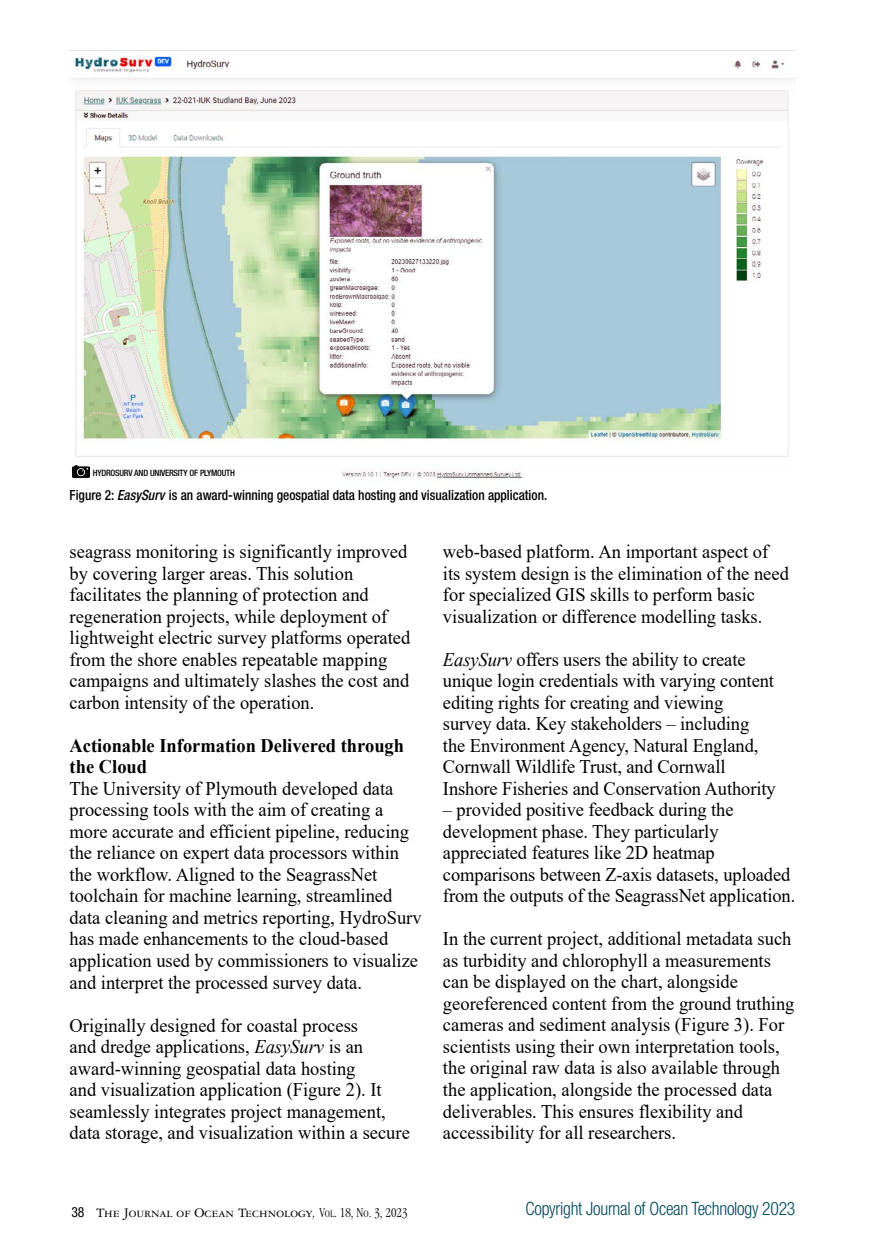
<style>
.page{position:relative;width:882px;height:1260px;background:#fff}
.page>*{position:absolute;margin:0;border:0;box-sizing:border-box;transform-origin:0 0}
.t1{font:19.25px/21.5px "Times New Roman";color:#000;scale:.96 1}
.t2{font:700 19.25px/21.5px "Times New Roman";color:#000;scale:.96 1}
.t3{font:300 condensed 18.38px "Helvetica Neue LT Std";letter-spacing:-.015em;color:#00495e;scale:.96 1}
.t4{font:500 condensed 14px "Helvetica Neue LT Std";color:#000;scale:.95 1}
.t5{font:14px "Garamond Three SC";color:#000}
.t6{font:500 condensed 8.75px "Helvetica Neue LT Std";letter-spacing:-.025em;color:#000}
.s1{font-style:italic}
.s2{font-family:"Helvetica Neue LT Std";font-stretch:condensed}
.s3{font-family:"Garamond";font-weight:300;font-style:italic;font-stretch:condensed}
.s4{font-family:"Garamond";font-weight:300;font-stretch:condensed}
.s5{font-family:"Garamond";font-weight:300;font-stretch:condensed;font-size:10.5px}
</style>
<div class="page">
<img style="left:70px;top:51px;width:725px;height:428px">
<svg style="left:72px;top:465px;width:18px;height:13px"></svg>
<p class="t6" style="left:93px;top:467px;width:144px">HYDROSURV AND UNIVERSITY OF PLYMOUTH</p>
<p class="t4" style="left:70px;top:487px;width:504px">Figure 2: <span class="s1">EasySurv</span> is an award-winning geospatial data hosting and visualization application.</p>
<p class="t1" style="left:70px;top:540px;width:356px">seagrass monitoring is significantly improved by covering larger areas. This solution facilitates the planning of protection and regeneration projects, while deployment of lightweight electric survey platforms operated from the shore enables repeatable mapping campaigns and ultimately slashes the cost and carbon intensity of the operation.</p>
<p class="t2" style="left:70px;top:734px;width:350px">Actionable Information Delivered through the Cloud</p>
<p class="t1" style="left:70px;top:777px;width:368px">The University of Plymouth developed data processing tools with the aim of creating a more accurate and efficient pipeline, reducing the reliance on expert data processors within the workflow. Aligned to the SeagrassNet toolchain for machine learning, streamlined data cleaning and metrics reporting, HydroSurv has made enhancements to the cloud-based application used by commissioners to visualize and interpret the processed survey data.</p>
<p class="t1" style="left:70px;top:1014px;width:356px">Originally designed for coastal process<br>and dredge applications, <span class="s1">EasySurv</span> is an award-winning geospatial data hosting<br>and visualization application (Figure 2). It seamlessly integrates project management, data storage, and visualization within a secure</p>
<p class="t1" style="left:443px;top:540px;width:362px">web-based platform. An important aspect of its system design is the elimination of the need for specialized GIS skills to perform basic visualization or difference modelling tasks.</p>
<p class="t1" style="left:443px;top:648px;width:348px"><span class="s1">EasySurv</span> offers users the ability to create unique login credentials with varying content editing rights for creating and viewing survey data. Key stakeholders – including the Environment Agency, Natural England, Cornwall Wildlife Trust, and Cornwall Inshore Fisheries and Conservation Authority</p>
<p class="t1" style="left:443px;top:798px;width:369px">– provided positive feedback during the development phase. They particularly appreciated features like 2D heatmap comparisons between Z-axis datasets, uploaded from the outputs of the SeagrassNet application.</p>
<p class="t1" style="left:443px;top:928px;width:368px">In the current project, additional metadata such as turbidity and chlorophyll a measurements can be displayed on the chart, alongside georeferenced content from the ground truthing cameras and sediment analysis (Figure 3). For scientists using their own interpretation tools, the original raw data is also available through the application, alongside the processed data deliverables. This ensures flexibility and accessibility for all researchers.</p>
<p class="t5" style="left:71px;top:1205px;width:338px"><span class="s2">38</span> The Journal of Ocean Technology<span class="s3">,</span> <span class="s4">V</span><span class="s5">ol</span><span class="s4">. 18, N</span><span class="s5">o</span><span class="s4">. 3, 2023</span></p>
<p class="t3" style="left:526px;top:1198px;width:283px">Copyright Journal of Ocean Technology 2023</p>
</div>
